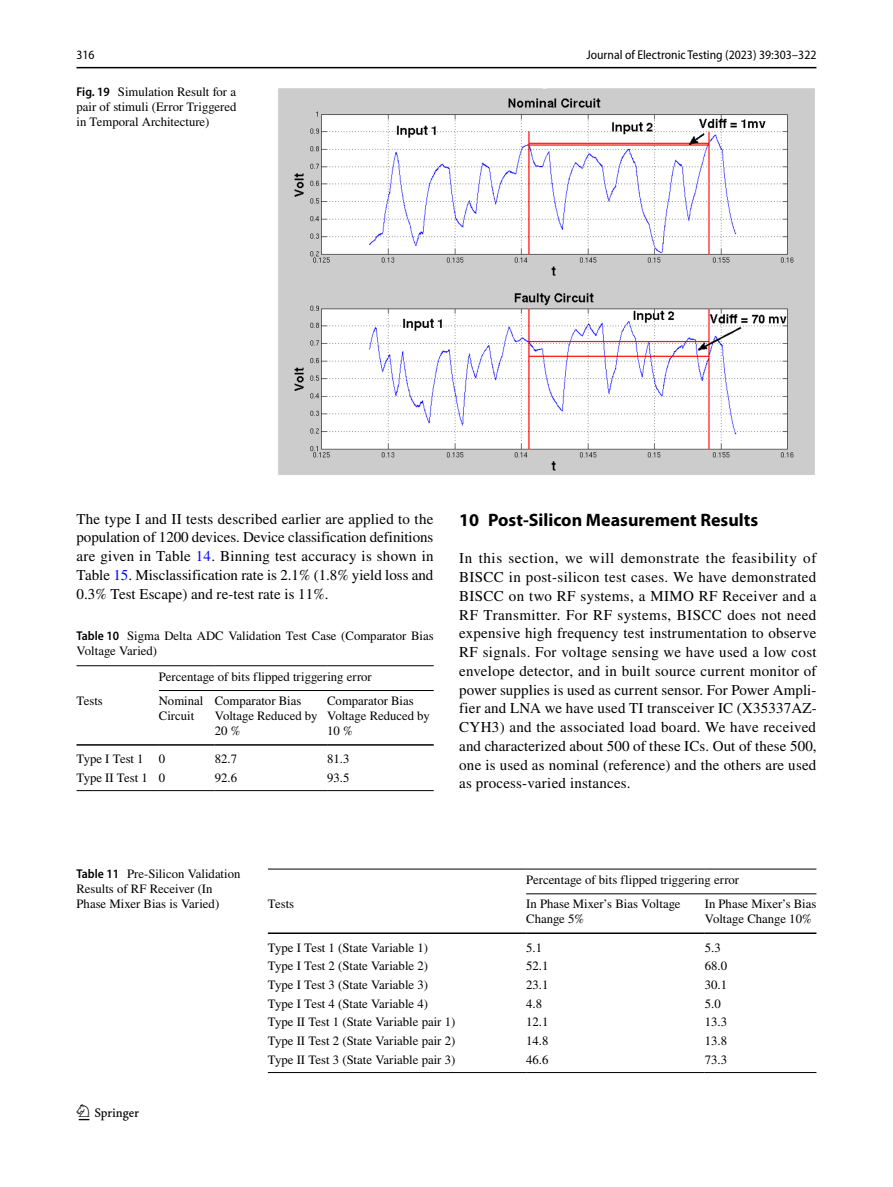
<style>
.page{position:relative;width:893px;height:1187px;background:#fff}
.page>*{position:absolute;margin:0;border:0;box-sizing:border-box;transform-origin:0 0}
.t1{font:22.5px "Springnew Regular 2";color:#000}
.t2{font:700 18px "Myriad Pro";color:#000}
.t3{font:15px/18.8px "STIX";letter-spacing:.005em;color:#000;text-align:justify}
.t4{font:12.75px/15px "STIX";color:#000}
.t5{font:semi-condensed 12.75px "Myriad Pro";color:#000}
.s1{font-family:"Myriad Pro";font-weight:600;font-stretch:semi-condensed}
.s2{color:#00f}
</style>
<div class="page">
<hr style="left:77px;top:67px;width:739px;height:1px;background:#000">
<img style="left:278px;top:88px;width:537px;height:387px">
<hr style="left:77px;top:665px;width:82px;height:1px;background:#000">
<hr style="left:159px;top:665px;width:56px;height:1px;background:#000">
<hr style="left:215px;top:665px;width:112px;height:1px;background:#000">
<hr style="left:327px;top:665px;width:107px;height:1px;background:#000">
<hr style="left:77px;top:744px;width:82px;height:1px;background:#000">
<hr style="left:159px;top:744px;width:56px;height:1px;background:#000">
<hr style="left:215px;top:744px;width:112px;height:1px;background:#000">
<hr style="left:327px;top:744px;width:107px;height:1px;background:#000">
<hr style="left:77px;top:790px;width:82px;height:1px;background:#000">
<hr style="left:159px;top:790px;width:56px;height:1px;background:#000">
<hr style="left:215px;top:790px;width:112px;height:1px;background:#000">
<hr style="left:327px;top:790px;width:107px;height:1px;background:#000">
<hr style="left:159px;top:690px;width:275px;height:1px;background:#000">
<hr style="left:268px;top:868px;width:258px;height:1px;background:#000">
<hr style="left:526px;top:868px;width:179px;height:1px;background:#000">
<hr style="left:705px;top:868px;width:111px;height:1px;background:#000">
<hr style="left:268px;top:932px;width:258px;height:1px;background:#000">
<hr style="left:526px;top:932px;width:179px;height:1px;background:#000">
<hr style="left:705px;top:932px;width:111px;height:1px;background:#000">
<hr style="left:268px;top:1071px;width:258px;height:1px;background:#000">
<hr style="left:526px;top:1071px;width:179px;height:1px;background:#000">
<hr style="left:705px;top:1071px;width:111px;height:1px;background:#000">
<hr style="left:526px;top:893px;width:290px;height:1px;background:#000">
<p class="t5" style="left:77px;top:48px;width:20px">316</p>
<p class="t5" style="left:586px;top:48px;width:231px">Journal of Electronic Testing (2023) 39:303–322</p>
<p class="t4" style="left:77px;top:85px;width:161px;text-align:justify"><span class="s1">Fig. 19</span> Simulation Result for a pair of stimuli (Error Triggered in Temporal Architecture)</p>
<p class="t3" style="left:77px;top:510px;width:359px">The type I and II tests described earlier are applied to the population of 1200 devices. Device classification definitions are given in Table <span class="s2">14</span>. Binning test accuracy is shown in Table <span class="s2">15</span>. Misclassification rate is 2.1% (1.8% yield loss and 0.3% Test Escape) and re-test rate is 11%.</p>
<p class="t2" style="left:459px;top:508px;width:300px">10 Post‑Silicon Measurement Results</p>
<p class="t3" style="left:459px;top:550px;width:359px">In this section, we will demonstrate the feasibility of BISCC in post-silicon test cases. We have demonstrated BISCC on two RF systems, a MIMO RF Receiver and a RF Transmitter. For RF systems, BISCC does not need expensive high frequency test instrumentation to observe RF signals. For voltage sensing we have used a low cost envelope detector, and in built source current monitor of power supplies is used as current sensor. For Power Ampli&shy;fier and LNA we have used TI transceiver IC (X35337AZ-CYH3) and the associated load board. We have received and characterized about 500 of these ICs. Out of these 500, one is used as nominal (reference) and the others are used as process-varied instances.</p>
<p class="t4" style="left:77px;top:629px;width:359px"><span class="s1">Table 10</span> Sigma Delta ADC Validation Test Case (Comparator Bias<br>Voltage Varied)</p>
<p class="t4" style="left:159px;top:669px;width:214px">Percentage of bits flipped triggering error</p>
<p class="t4" style="left:77px;top:694px;width:28px">Tests</p>
<p class="t4" style="left:159px;top:694px;width:46px">Nominal<br>Circuit</p>
<p class="t4" style="left:215px;top:694px;width:104px">Comparator Bias<br>Voltage Reduced by<br>20 %</p>
<p class="t4" style="left:327px;top:694px;width:104px">Comparator Bias<br>Voltage Reduced by<br>10 %</p>
<p class="t4" style="left:77px;top:752px;width:90px">Type I Test 1 0</p>
<p class="t4" style="left:215px;top:752px;width:24px">82.7</p>
<p class="t4" style="left:327px;top:752px;width:24px">81.3</p>
<p class="t4" style="left:77px;top:771px;width:90px">Type II Test 1 0</p>
<p class="t4" style="left:215px;top:771px;width:24px">92.6</p>
<p class="t4" style="left:327px;top:771px;width:24px">93.5</p>
<p class="t4" style="left:77px;top:867px;width:165px"><span class="s1">Table 11</span> Pre-Silicon Validation<br>Results of RF Receiver (In<br>Phase Mixer Bias is Varied)</p>
<p class="t4" style="left:526px;top:873px;width:214px">Percentage of bits flipped triggering error</p>
<p class="t4" style="left:268px;top:897px;width:28px">Tests</p>
<p class="t4" style="left:526px;top:897px;width:156px">In Phase Mixer’s Bias Voltage<br>Change 5%</p>
<p class="t4" style="left:705px;top:897px;width:113px">In Phase Mixer’s Bias<br>Voltage Change 10%</p>
<p class="t4" style="left:268px;top:940px;width:162px">Type I Test 1 (State Variable 1)</p>
<p class="t4" style="left:526px;top:940px;width:17px">5.1</p>
<p class="t4" style="left:705px;top:940px;width:17px">5.3</p>
<p class="t4" style="left:268px;top:959px;width:162px">Type I Test 2 (State Variable 2)</p>
<p class="t4" style="left:526px;top:959px;width:24px">52.1</p>
<p class="t4" style="left:705px;top:959px;width:24px">68.0</p>
<p class="t4" style="left:268px;top:978px;width:162px">Type I Test 3 (State Variable 3)</p>
<p class="t4" style="left:526px;top:978px;width:24px">23.1</p>
<p class="t4" style="left:705px;top:978px;width:24px">30.1</p>
<p class="t4" style="left:268px;top:996px;width:162px">Type I Test 4 (State Variable 4)</p>
<p class="t4" style="left:526px;top:996px;width:17px">4.8</p>
<p class="t4" style="left:705px;top:996px;width:17px">5.0</p>
<p class="t4" style="left:268px;top:1015px;width:189px">Type II Test 1 (State Variable pair 1)</p>
<p class="t4" style="left:526px;top:1015px;width:24px">12.1</p>
<p class="t4" style="left:705px;top:1015px;width:24px">13.3</p>
<p class="t4" style="left:268px;top:1034px;width:189px">Type II Test 2 (State Variable pair 2)</p>
<p class="t4" style="left:526px;top:1034px;width:24px">14.8</p>
<p class="t4" style="left:705px;top:1034px;width:24px">13.8</p>
<p class="t4" style="left:268px;top:1052px;width:189px">Type II Test 3 (State Variable pair 3)</p>
<p class="t4" style="left:526px;top:1052px;width:24px">46.6</p>
<p class="t4" style="left:705px;top:1052px;width:24px">73.3</p>
<h1 class="t1" style="left:79px;top:1104px;width:62px">1 3</h1>
</div>
